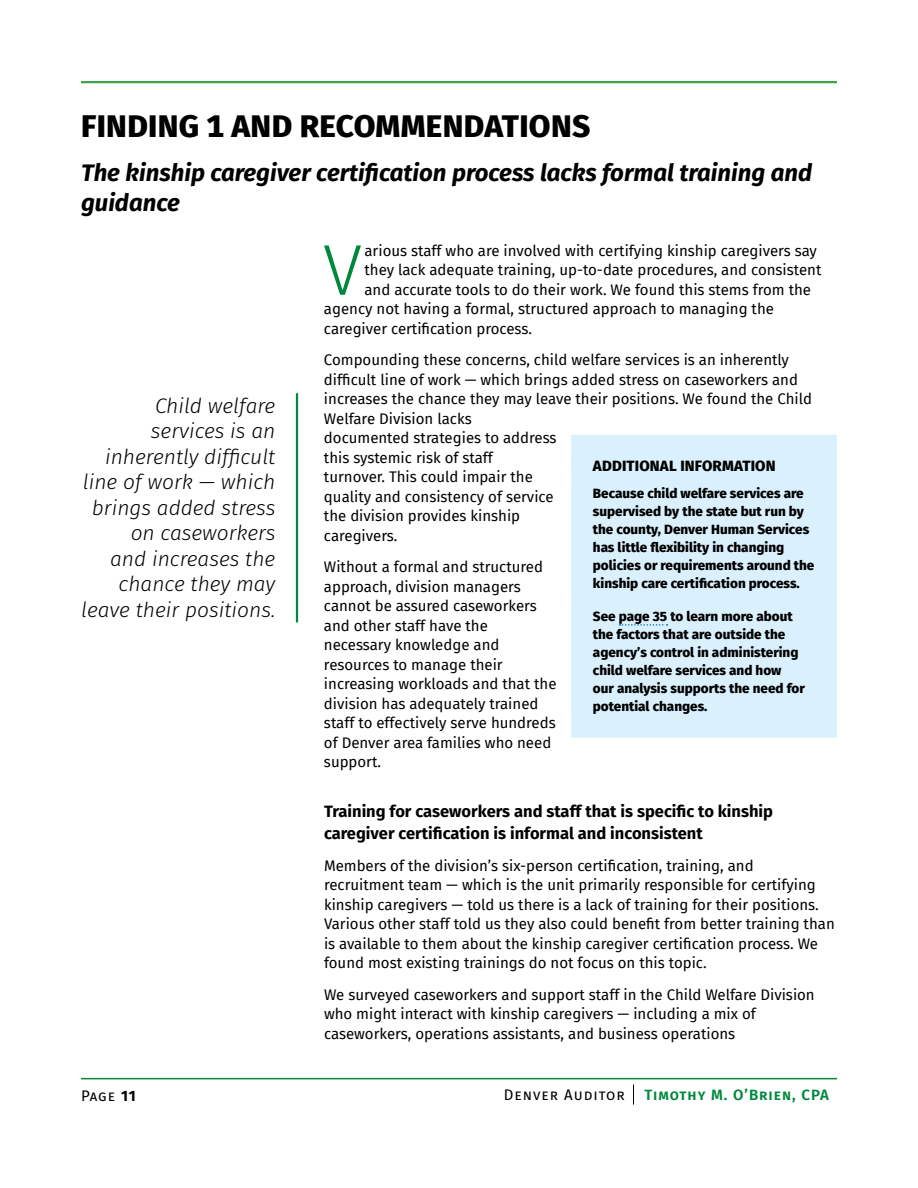
<style>
.page{position:relative;width:918px;height:1188px;background:#fff}
.page>*{position:absolute;margin:0;border:0;box-sizing:border-box;transform-origin:0 0}
.t1{font:300 72px "Fira Sans";color:#00893e}
.H1__Finding_Heading{font:800 31.5px "Fira Sans";letter-spacing:.01em;color:#000}
.H2__Finding_Title{font:italic 700 24px/30px "Fira Sans";color:#000}
.t2{font:italic 300 21px/25.5px "Fira Sans";color:#000;text-align:right}
.H4__in-text_subhed{font:700 16.5px/22.5px "Fira Sans";color:#000}
.t3{font:15px/19.5px "Fira Sans";color:#000}
.SIDEBAR_title__blue{font:800 15px "Fira Sans";letter-spacing:.01em;color:#000}
.t4{font:600 15px "Fira Sans";letter-spacing:.065em;color:#00893e}
.t5{font:15px "Fira Sans";letter-spacing:.065em;color:#000}
.SIDEBAR_text__blue{font:800 13.5px/18px "Fira Sans";color:#000}
.s1{font-weight:700}
</style>
<div class="page">
<hr style="left:81px;top:1078px;width:756px;height:1px;background:#00893e">
<svg style="left:633px;top:1085px;width:1px;height:20px"></svg>
<hr style="left:81px;top:81px;width:756px;height:2px;background:#3ba548">
<hr style="left:296px;top:393px;width:2px;height:229px;background:#00893e">
<div style="left:571px;top:435px;width:266px;height:36px;background:#daf1fd"></div>
<div style="left:571px;top:485px;width:266px;height:106px;background:#daf1fd"></div>
<div style="left:571px;top:462px;width:266px;height:36px;background:#daf1fd"></div>
<div style="left:571px;top:608px;width:266px;height:106px;background:#daf1fd"></div>
<div style="left:571px;top:585px;width:266px;height:36px;background:#daf1fd"></div>
<svg style="left:620px;top:624px;width:48px;height:2px"></svg>
<div style="left:571px;top:711px;width:266px;height:27px;background:#daf1fd"></div>
<h1 class="H1__Finding_Heading" style="left:81px;top:99px;width:511px">FINDING 1 AND RECOMMENDATIONS</h1>
<h2 class="H2__Finding_Title" style="left:81px;top:156px;width:733px">The kinship caregiver certification process lacks formal training and guidance</h2>
<p class="t1" style="left:323px;top:219px;width:41px">V</p>
<p class="t3" style="left:364px;top:240px;width:454px">arious staff who are involved with certifying kinship caregivers say</p>
<p class="t3" style="left:364px;top:260px;width:458px">they lack adequate training, up-to-date procedures, and consistent</p>
<p class="t3" style="left:364px;top:279px;width:448px">and accurate tools to do their work. We found this stems from the</p>
<p class="t3" style="left:324px;top:299px;width:452px">agency not having a formal, structured approach to managing the</p>
<p class="t3" style="left:324px;top:318px;width:210px">caregiver certification process.</p>
<p class="t3" style="left:324px;top:350px;width:490px">Compounding these concerns, child welfare services is an inherently difficult line of work — which brings added stress on caseworkers and increases the chance they may leave their positions. We found the Child Welfare Division lacks<br>documented strategies to address<br>this systemic risk of staff<br>turnover. This could impair the<br>quality and consistency of service<br>the division provides kinship<br>caregivers.</p>
<p class="t3" style="left:324px;top:557px;width:234px">Without a formal and structured approach, division managers cannot be assured caseworkers and other staff have the necessary knowledge and resources to manage their increasing workloads and that the division has adequately trained staff to effectively serve hundreds of Denver area families who need support.</p>
<h3 class="t2" style="left:81px;top:393px;width:196px">Child welfare services is an inherently difficult line of work — which brings added stress on caseworkers<br>and increases the chance they may leave their positions.</h3>
<h3 class="SIDEBAR_title__blue" style="left:593px;top:452px;width:184px">ADDITIONAL INFORMATION</h3>
<p class="SIDEBAR_text__blue" style="left:593px;top:483px;width:223px">Because child welfare services are supervised by the state but run by the county, Denver Human Services has little flexibility in changing policies or requirements around the kinship care certification process.</p>
<p class="SIDEBAR_text__blue" style="left:593px;top:606px;width:213px">See page 35 to learn more about the factors that are outside the agency’s control in administering child welfare services and how our analysis supports the need for potential changes.</p>
<h3 class="H4__in-text_subhed" style="left:324px;top:799px;width:451px">Training for caseworkers and staff that is specific to kinship caregiver certification is informal and inconsistent</h3>
<p class="t3" style="left:324px;top:855px;width:512px">Members of the division’s six-person certification, training, and recruitment team — which is the unit primarily responsible for certifying kinship caregivers — told us there is a lack of training for their positions.<br>Various other staff told us they also could benefit from better training than is available to them about the kinship caregiver certification process. We found most existing trainings do not focus on this topic.</p>
<p class="t3" style="left:324px;top:984px;width:492px">We surveyed caseworkers and support staff in the Child Welfare Division who might interact with kinship caregivers — including a mix of caseworkers, operations assistants, and business operations</p>
<p class="t3" style="left:81px;top:1085px;width:56px">Page <span class="s1">11</span></p>
<p class="t5" style="left:504px;top:1083px;width:123px">Denver Auditor</p>
<p class="t4" style="left:645px;top:1082px;width:186px">Timothy M. O’Brien, CPA</p>
</div>
